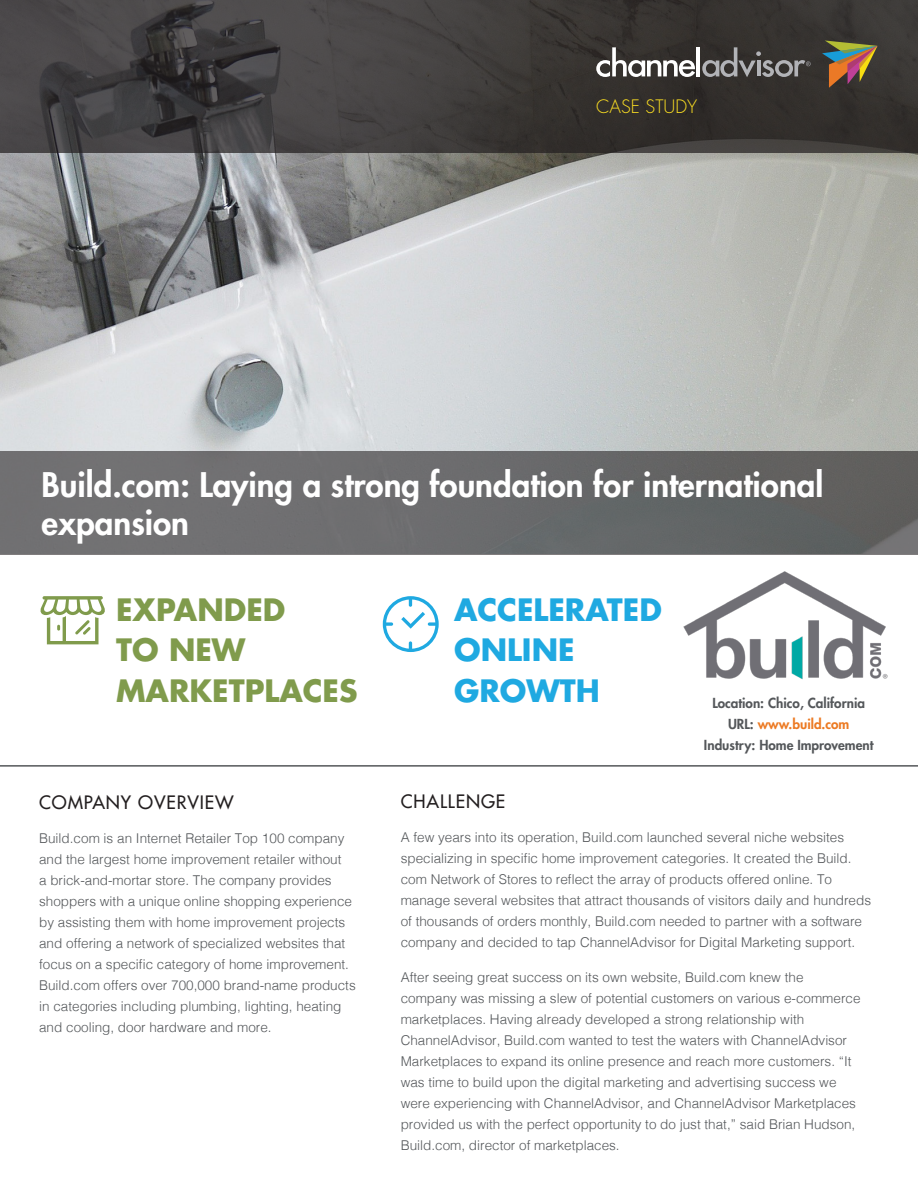
<style>
.page{position:relative;width:918px;height:1188px;background:#fff}
.page>*{position:absolute;margin:0;border:0;box-sizing:border-box;transform-origin:0 0}
.sub{font:800 33px/37.5px "Futura Std";color:#fff}
.sub-2{font:700 30px/40.5px "Futura Std";color:#809b4c}
.sub-3{font:700 30px/40.5px "Futura Std";color:#1fa9e1}
.Copy{font:500 18px "Futura Std";letter-spacing:.05em;color:#231f20}
.t1{font:300 18px "Futura Std";color:#fee122}
.Copy-2{font:300 13.5px/21px "Helvetica";color:#54575a}
.Copy-3{font:800 13.5px "Futura Std";color:#54575a}
.Copy-4{font:800 13.5px "Futura Std";color:#ec7a23}
.s1{color:#54575a}
</style>
<div class="page">
<img style="left:0;top:153px;width:918px;height:298px">
<div style="left:0;top:451px;width:918px;height:103px;background:linear-gradient(to right,#757577,#5e605f)"></div>
<svg style="left:0;top:0;width:918px;height:153px;background:#3e3b3a"></svg>
<svg style="left:822px;top:40px;width:56px;height:48px;background:#746045"></svg>
<svg style="left:596px;top:47px;width:99px;height:30px"></svg>
<hr style="left:697px;top:47px;width:3px;height:29px;background:#fff">
<svg style="left:702px;top:47px;width:109px;height:30px;background:#565453"></svg>
<hr style="left:0;top:765px;width:918px;height:2px;background:#54575a">
<img style="left:683px;top:571px;width:205px;height:109px">
<svg style="left:40px;top:596px;width:65px;height:48px"></svg>
<svg style="left:383px;top:596px;width:56px;height:56px"></svg>
<p class="t1" style="left:596px;top:95px;width:102px">CASE STUDY</p>
<p class="sub" style="left:42px;top:466px;width:783px">Build.com: Laying a strong foundation for international expansion</p>
<p class="sub-2" style="left:116px;top:589px;width:243px">EXPANDED<br>TO NEW<br>MARKETPLACES</p>
<p class="sub-3" style="left:454px;top:589px;width:209px">ACCELERATED<br>ONLINE<br>GROWTH</p>
<p class="Copy-3" style="left:712px;top:694px;width:154px">Location: Chico, California</p>
<p class="Copy-4" style="left:728px;top:715px;width:123px"><span class="s1">URL:</span> www.build.com</p>
<p class="Copy-3" style="left:704px;top:736px;width:171px">Industry: Home Improvement</p>
<p class="Copy" style="left:39px;top:791px;width:196px">COMPANY OVERVIEW</p>
<p class="Copy-2" style="left:39px;top:827px;width:318px">Build.com is an Internet Retailer Top 100 company and the largest home improvement retailer without<br>a brick-and-mortar store. The company provides shoppers with a unique online shopping experience by assisting them with home improvement projects and offering a network of specialized websites that focus on a specific category of home improvement.<br>Build.com offers over 700,000 brand-name products in categories including plumbing, lighting, heating and cooling, door hardware and more.</p>
<p class="Copy" style="left:401px;top:790px;width:106px">CHALLENGE</p>
<p class="Copy-2" style="left:401px;top:826px;width:472px">A few years into its operation, Build.com launched several niche websites specializing in specific home improvement categories. It created the Build. com Network of Stores to reflect the array of products offered online. To manage several websites that attract thousands of visitors daily and hundreds of thousands of orders monthly, Build.com needed to partner with a software company and decided to tap ChannelAdvisor for Digital Marketing support.</p>
<p class="Copy-2" style="left:401px;top:965px;width:461px">After seeing great success on its own website, Build.com knew the company was missing a slew of potential customers on various e-commerce marketplaces. Having already developed a strong relationship with ChannelAdvisor, Build.com wanted to test the waters with ChannelAdvisor Marketplaces to expand its online presence and reach more customers. “It was time to build upon the digital marketing and advertising success we were experiencing with ChannelAdvisor, and ChannelAdvisor Marketplaces provided us with the perfect opportunity to do just that,” said Brian Hudson, Build.com, director of marketplaces.</p>
</div>
